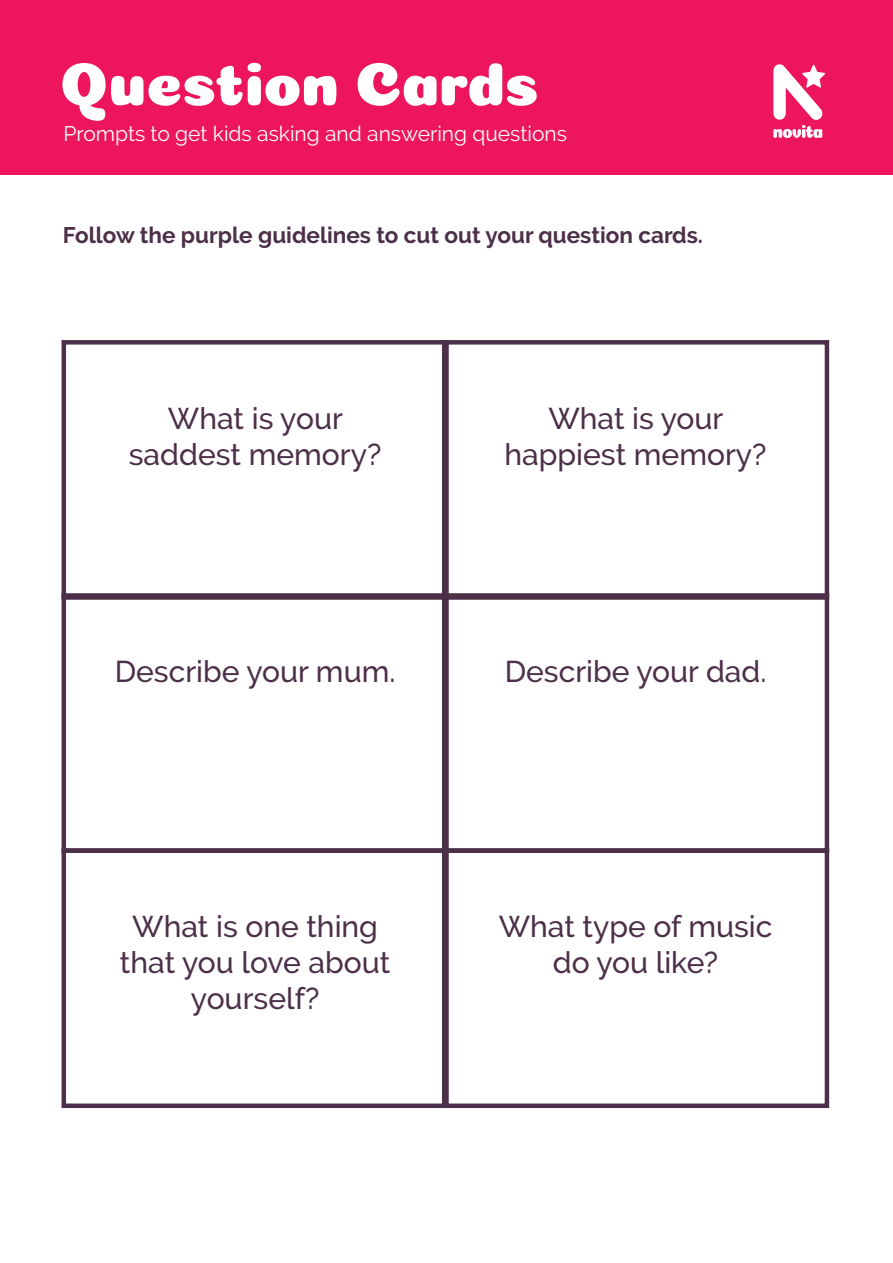
<style>
.page{position:relative;width:893px;height:1263px;background:#fff}
.page>*{position:absolute;margin:0;border:0;box-sizing:border-box;transform-origin:0 0}
.sub_heading_3{font:61.5px "Coiny";letter-spacing:-.01em;color:#fff}
.t1{font:500 30px/36px "Raleway";color:#4c2f48;text-align:center}
.t2{font:700 22.5px "Raleway";color:#4c2f48}
.sub_heading_3-2{font:21px "Raleway";color:#fff}
</style>
<div class="page">
<div style="left:0;top:0;width:893px;height:174px;background:#ed165c"></div>
<svg style="left:773px;top:64px;width:52px;height:74px"></svg>
<div style="left:62px;top:340px;width:387px;height:260px;border:4px solid #4c2f48"></div>
<div style="left:442px;top:340px;width:387px;height:260px;border:4px solid #4c2f48"></div>
<div style="left:62px;top:593px;width:387px;height:260px;border:4px solid #4c2f48"></div>
<div style="left:442px;top:593px;width:387px;height:260px;border:4px solid #4c2f48"></div>
<div style="left:62px;top:848px;width:387px;height:260px;border:4px solid #4c2f48"></div>
<div style="left:442px;top:848px;width:387px;height:260px;border:4px solid #4c2f48"></div>
<p class="sub_heading_3" style="left:59px;top:48px;width:481px">Question Cards</p>
<p class="sub_heading_3-2" style="left:64px;top:122px;width:505px">Prompts to get kids asking and answering questions</p>
<p class="t2" style="left:63px;top:222px;width:641px">Follow the purple guidelines to cut out your question cards.</p>
<p class="t1" style="left:129px;top:400px;width:254px">What is your saddest memory?</p>
<p class="t1" style="left:505px;top:400px;width:264px">What is your happiest memory?</p>
<p class="t1" style="left:115px;top:653px;width:282px">Describe your mum.</p>
<p class="t1" style="left:505px;top:653px;width:263px">Describe your dad.</p>
<p class="t1" style="left:120px;top:909px;width:272px">What is one thing that you love about yourself?</p>
<p class="t1" style="left:499px;top:909px;width:275px">What type of music do you like?</p>
</div>
